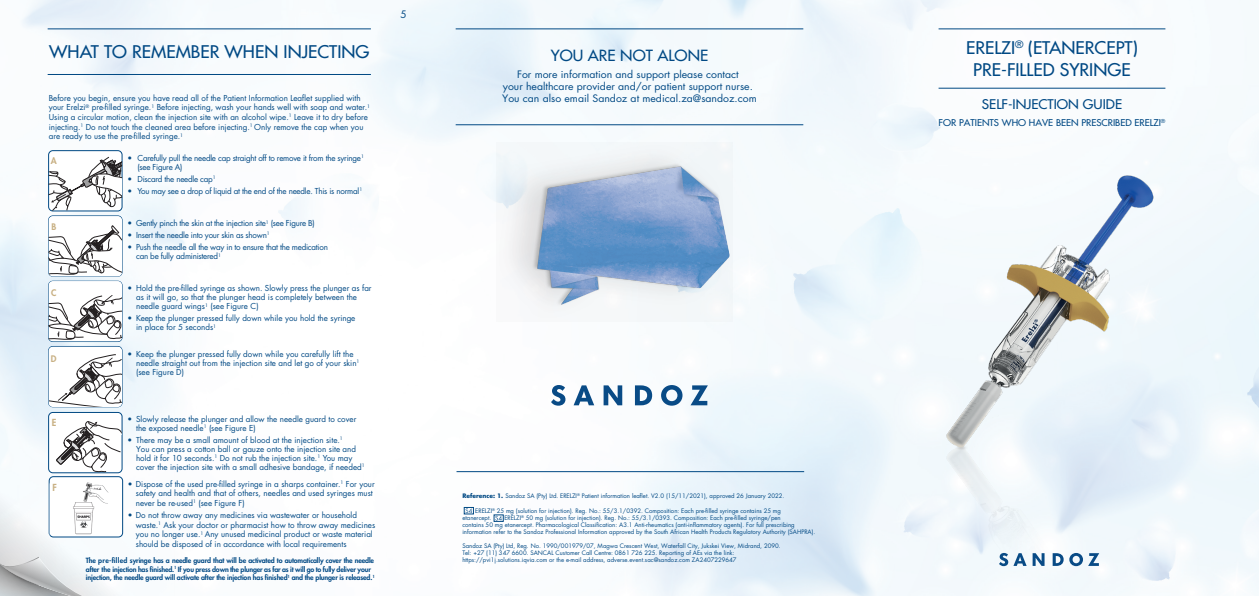
<style>
.page{position:relative;width:1259px;height:596px;background:#fff}
.page>*{position:absolute;margin:0;border:0;box-sizing:border-box;transform-origin:0 0}
.t1{font:500 17px/22.4px "Futura Std";color:#014984;text-align:center;scale:1.05 1}
.t2{font:500 15px "Futura Std";color:#014984;scale:1.05 1}
.t3{font:500 13px "Futura Std";color:#014984;scale:1.05 1}
.t4{font:10px/12px "Futura Std";color:#014984;text-align:center;scale:1.05 1}
.t5{font:10px "Futura Std";color:#014984}
.t6{font:800 9.5px "Futura Std";color:#c8b083}
.t7{font:500 9.1px "Futura Std";color:#014984;scale:1.05 1}
.t8{font:800 8.8px "Futura Std";color:#c8b083}
.t9{font:8px/9px "Futura Std";color:#014984}
.t10{font:8px/9px "Futura Std";letter-spacing:-.03em;color:#014984}
.t11{font:800 7px/8.4px "Futura Std";letter-spacing:-.02em;color:#014984}
.t12{font:6px/7px "Futura Std";color:#014984}
.s1{font-weight:700}
</style>
<div class="page">
<img style="left:0;top:0;width:1259px;height:595px">
<div style="left:49px;top:150px;width:73px;height:61px;background:#fff;border-radius:4px"></div>
<div style="left:48px;top:150px;width:74px;height:61px;border:1px solid #014984;border-radius:4px"></div>
<div style="left:48px;top:215px;width:74px;height:61px;border:1px solid #014984;border-radius:4px"></div>
<img style="left:843px;top:80px;width:390px;height:515px">
<svg style="left:0;top:406px;width:175px;height:189px"></svg>
<svg style="left:0;top:556px;width:108px;height:39px"></svg>
<svg style="left:56px;top:421px;width:66px;height:51px"></svg>
<hr style="left:456px;top:28px;width:347px;height:1px;background:#014984">
<hr style="left:456px;top:124px;width:347px;height:1px;background:#014984">
<hr style="left:938px;top:88px;width:227px;height:1px;background:#014984">
<hr style="left:938px;top:28px;width:227px;height:1px;background:#014984">
<hr style="left:48px;top:28px;width:323px;height:1px;background:#014984">
<hr style="left:48px;top:74px;width:323px;height:1px;background:#014984">
<svg style="left:49px;top:156px;width:73px;height:54px"></svg>
<svg style="left:49px;top:216px;width:73px;height:191px"></svg>
<hr style="left:456px;top:471px;width:348px;height:1px;background:#014984">
<svg style="left:49px;top:480px;width:1px;height:60px"></svg>
<img style="left:72px;top:481px;width:37px;height:54px">
<div style="left:464px;top:507px;width:10px;height:7px;border:1px solid #014984"></div>
<svg style="left:465px;top:508px;width:7px;height:4px"></svg>
<svg style="left:495px;top:515px;width:7px;height:5px"></svg>
<svg style="left:999px;top:552px;width:100px;height:13px"></svg>
<svg style="left:551px;top:385px;width:157px;height:20px"></svg>
<img style="left:484px;top:139px;width:284px;height:192px">
<h1 class="t1" style="left:49px;top:40px;width:306px">WHAT TO REMEMBER WHEN INJECTING</h1>
<p class="t9" style="left:49px;top:93px;width:323px;line-height:9.6px">Before you begin, ensure you have read all of the Patient Information Leaflet supplied with your Erelzi<sup>®</sup> pre-filled syringe.<sup>1</sup> Before injecting, wash your hands well with soap and water.<sup>1<br></sup>Using a circular motion, clean the injection site with an alcohol wipe.<sup>1</sup> Leave it to dry before injecting.<sup>1</sup> Do not touch the cleaned area before injecting.<sup>1</sup> Only remove the cap when you are ready to use the pre-filled syringe.<sup>1</sup></p>
<p class="t8" style="left:51px;top:155px;width:7px">A</p>
<p class="t10" style="left:137px;top:153px;width:228px;text-indent:-10px">• Carefully pull the needle cap straight off to remove it from the syringe<sup>1 </sup>(see Figure A)</p>
<p class="t10" style="left:128px;top:174px;width:90px">• Discard the needle cap<sup>1</sup></p>
<p class="t10" style="left:128px;top:186px;width:236px">• You may see a drop of liquid at the end of the needle. This is normal<sup>1</sup></p>
<p class="t8" style="left:51px;top:221px;width:6px">B</p>
<p class="t10" style="left:128px;top:219px;width:189px">• Gently pinch the skin at the injection site<sup>1</sup> (see Figure B)</p>
<p class="t10" style="left:128px;top:230px;width:144px">• Insert the needle into your skin as shown<sup>1</sup></p>
<p class="t10" style="left:136px;top:242px;width:193px;line-height:9.6px;text-indent:-9px">• Push the needle all the way in to ensure that the medication can be fully administered<sup>1</sup></p>
<p class="t8" style="left:51px;top:287px;width:7px">C</p>
<p class="t9" style="left:136px;top:284px;width:237px;text-indent:-9px">• Hold the pre-filled syringe as shown. Slowly press the plunger as far as it will go, so that the plunger head is completely between the needle guard wings<sup>1</sup> (see Figure C)</p>
<p class="t9" style="left:136px;top:314px;width:221px;text-indent:-9px">• Keep the plunger pressed fully down while you hold the syringe in place for 5 seconds<sup>1</sup></p>
<p class="t8" style="left:51px;top:352px;width:7px">D</p>
<p class="t9" style="left:136px;top:349px;width:225px;text-indent:-9px">• Keep the plunger pressed fully down while you carefully lift the needle straight out from the injection site and let go of your skin<sup>1 </sup>(see Figure D)</p>
<p class="t6" style="left:52px;top:416px;width:6px">E</p>
<p class="t6" style="left:53px;top:481px;width:6px">F</p>
<p class="t9" style="left:136px;top:414px;width:222px;text-indent:-9px">• Slowly release the plunger and allow the needle guard to cover the exposed needle<sup>1</sup> (see Figure E)</p>
<p class="t9" style="left:136px;top:435px;width:230px;text-indent:-9px">• There may be a small amount of blood at the injection site.<sup>1<br></sup>You can press a cotton ball or gauze onto the injection site and hold it for 10 seconds.<sup>1</sup> Do not rub the injection site.<sup>1</sup> You may cover the injection site with a small adhesive bandage, if needed<sup>1</sup></p>
<p class="t9" style="left:136px;top:478px;width:240px;line-height:9.6px;text-indent:-8px">• Dispose of the used pre-filled syringe in a sharps container.<sup>1</sup> For your safety and health and that of others, needles and used syringes must never be re-used<sup>1</sup> (see Figure F)</p>
<p class="t9" style="left:136px;top:510px;width:241px;line-height:9.6px;text-indent:-8px">• Do not throw away any medicines via wastewater or household waste.<sup>1</sup> Ask your doctor or pharmacist how to throw away medicines you no longer use.<sup>1</sup> Any unused medicinal product or waste material should be disposed of in accordance with local requirements</p>
<p class="t11" style="left:86px;top:556px;width:290px">The pre-filled syringe has a needle guard that will be activated to automatically cover the needle after the injection has finished.<sup>1</sup> If you press down the plunger as far as it will go to fully deliver your injection, the needle guard will activate after the injection has finished<sup>1</sup> and the plunger is released.<sup>1</sup></p>
<p class="t5" style="left:400px;top:8px;width:8px">5</p>
<h2 class="t2" style="left:551px;top:46px;width:151px">YOU ARE NOT ALONE</h2>
<p class="t4" style="left:502px;top:68px;width:244px">For more information and support please contact<br>your healthcare provider and/or patient support nurse.<br>You can also email Sandoz at medical.za@sandoz.com</p>
<p class="t12" style="left:462px;top:492px;width:323px"><span class="s1">Reference: 1.</span> Sandoz SA (Pty) Ltd. ERELZI<sup>®</sup> Patient information leaflet. V2.0 (15/11/2021), approved 26 January 2022.</p>
<p class="t12" style="left:462px;top:507px;width:320px;text-indent:13px">ERELZI<sup>®</sup> 25 mg (solution for injection). Reg. No.: 55/3.1/0392. Composition: Each pre-filled syringe contains 25 mg etanercept.</p>
<p class="t12" style="left:462px;top:514px;width:354px;text-indent:42px">ERELZI<sup>®</sup> 50 mg (solution for injection). Reg. No.: 55/3.1/0393. Composition: Each pre-filled syringe/pen<br>contains 50 mg etanercept. Pharmacological Classification: A3.1 Anti-rheumatics (anti-inflammatory agents). For full prescribing information refer to the Sandoz Professional Information approved by the South African Health Products Regulatory Authority (SAHPRA).</p>
<p class="t12" style="left:462px;top:542px;width:320px">Sandoz SA (Pty) Ltd, Reg. No. 1990/001979/07, Magwa Crescent West, Waterfall City, Jukskei View, Midrand, 2090.<br>Tel: +27 (11) 347 6600. SANCAL Customer Call Centre: 0861 726 225. Reporting of AEs via the link: https://pvi1j.solutions.iqvia.com or the e-mail address, adverse.event.sac@sandoz.com ZA2407229647</p>
<h1 class="t1" style="left:966px;top:36px;width:165px">ERELZI<sup>®</sup> (ETANERCEPT)<br>PRE-FILLED SYRINGE</h1>
<h3 class="t3" style="left:982px;top:96px;width:135px">SELF-INJECTION GUIDE</h3>
<p class="t7" style="left:938px;top:117px;width:217px">FOR PATIENTS WHO HAVE BEEN PRESCRIBED ERELZI<sup>®</sup></p>
</div>
